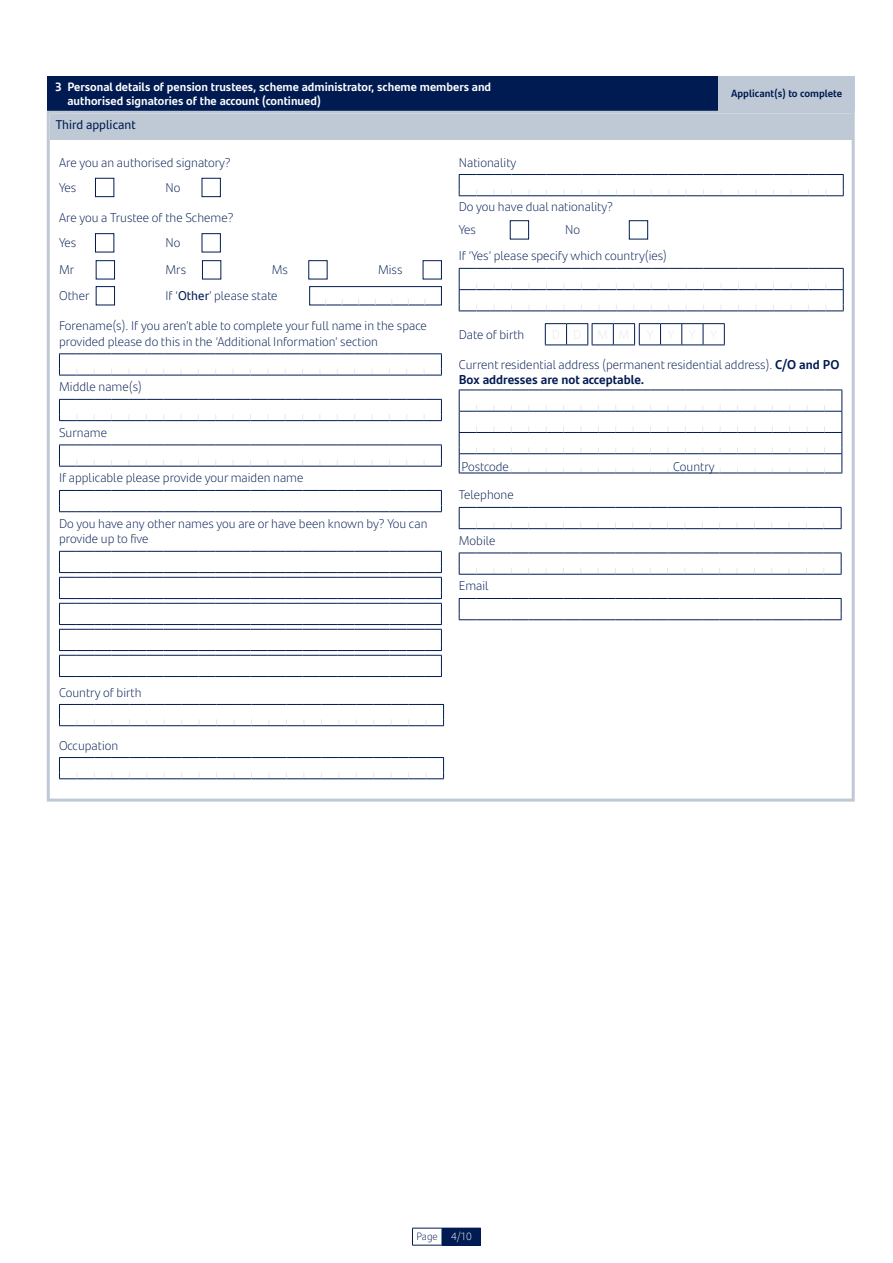
<style>
.page{position:relative;width:893px;height:1263px;background:#fff}
.page>*{position:absolute;margin:0;border:0;box-sizing:border-box;transform-origin:0 0}
.t1{font:300 12.75px/15.3px "Santander Text";color:#001b51}
.t2{font:12.75px "Santander Text";color:#001b51}
.t3{font:700 12px/13.5px "Santander Text";color:#fff}
.t4{font:700 10.5px "Santander Text";color:#001b51}
.t5{font:300 10.5px "Santander Text";color:#001b51}
.t6{font:300 10.5px "Santander Text";color:#fff}
.s1{font-weight:400}
.s2{font-weight:700}
</style>
<div class="page">
<div style="left:442px;top:1228px;width:38px;height:17px;background:#001b51"></div>
<svg style="left:412px;top:1229px;width:1px;height:16px"></svg>
<hr style="left:412px;top:1228px;width:30px;height:1px;background:#001b51">
<hr style="left:412px;top:1245px;width:30px;height:1px;background:#001b51">
<svg style="left:441px;top:1228px;width:1px;height:17px"></svg>
<svg style="left:480px;top:1228px;width:1px;height:17px"></svg>
<hr style="left:442px;top:1245px;width:39px;height:1px;background:#001b51">
<div style="left:47px;top:77px;width:672px;height:34px;background:#001b51"></div>
<div style="left:719px;top:77px;width:136px;height:34px;background:#bec9d5"></div>
<div style="left:50px;top:114px;width:803px;height:25px;background:#bec9d5"></div>
<div style="left:47px;top:111px;width:808px;height:690px;border:3px solid #bec9d5"></div>
<div style="left:95px;top:178px;width:19px;height:19px;background:#fff;border:1px solid #001b51"></div>
<div style="left:202px;top:178px;width:19px;height:19px;background:#fff;border:1px solid #001b51"></div>
<div style="left:95px;top:233px;width:19px;height:19px;background:#fff;border:1px solid #001b51"></div>
<div style="left:202px;top:233px;width:19px;height:19px;background:#fff;border:1px solid #001b51"></div>
<div style="left:96px;top:260px;width:19px;height:19px;background:#fff;border:1px solid #001b51"></div>
<div style="left:202px;top:260px;width:19px;height:19px;background:#fff;border:1px solid #001b51"></div>
<svg style="left:308px;top:260px;width:20px;height:19px"></svg>
<div style="left:423px;top:260px;width:19px;height:19px;background:#fff;border:1px solid #001b51"></div>
<div style="left:96px;top:286px;width:19px;height:19px;background:#fff;border:1px solid #001b51"></div>
<div style="left:309px;top:286px;width:133px;height:19px;background:#fff;border:1px solid #001b51"></div>
<svg style="left:59px;top:353px;width:383px;height:23px"></svg>
<svg style="left:59px;top:399px;width:383px;height:22px"></svg>
<svg style="left:59px;top:444px;width:383px;height:23px"></svg>
<svg style="left:59px;top:490px;width:383px;height:22px"></svg>
<svg style="left:59px;top:551px;width:383px;height:126px"></svg>
<svg style="left:59px;top:704px;width:385px;height:22px"></svg>
<svg style="left:59px;top:757px;width:385px;height:22px"></svg>
<svg style="left:459px;top:174px;width:385px;height:22px"></svg>
<div style="left:510px;top:220px;width:19px;height:19px;background:#fff;border:1px solid #001b51"></div>
<div style="left:629px;top:220px;width:19px;height:19px;background:#fff;border:1px solid #001b51"></div>
<svg style="left:459px;top:268px;width:385px;height:43px"></svg>
<svg style="left:545px;top:323px;width:180px;height:23px"></svg>
<svg style="left:459px;top:390px;width:383px;height:84px"></svg>
<svg style="left:459px;top:507px;width:383px;height:22px"></svg>
<svg style="left:459px;top:553px;width:383px;height:22px"></svg>
<svg style="left:459px;top:598px;width:383px;height:22px"></svg>
<p class="t3" style="left:67px;top:80px;width:425px;text-indent:-12px">3 Personal details of pension trustees, scheme administrator, scheme members and authorised signatories of the account (continued)</p>
<p class="t4" style="left:731px;top:86px;width:113px">Applicant(s) to complete</p>
<p class="t2" style="left:56px;top:115px;width:81px">Third applicant</p>
<p class="t1" style="left:59px;top:149px;width:173px;line-height:24.9px">Are you an authorised signatory?<br>Yes</p>
<p class="t1" style="left:459px;top:154px;width:59px">Nationality</p>
<p class="t1" style="left:459px;top:195px;width:156px;line-height:22.8px">Do you have dual nationality?<br>Yes</p>
<p class="t1" style="left:165px;top:179px;width:16px">No</p>
<p class="t1" style="left:59px;top:205px;width:176px;line-height:24.9px">Are you a Trustee of the Scheme?<br>Yes</p>
<p class="t1" style="left:459px;top:216px;width:210px;line-height:26px;text-indent:106px">No<br>If ‘Yes’ please specify which country(ies)</p>
<p class="t1" style="left:165px;top:234px;width:16px">No</p>
<p class="t1" style="left:59px;top:261px;width:17px">Mr</p>
<p class="t1" style="left:165px;top:261px;width:22px">Mrs</p>
<p class="t1" style="left:272px;top:261px;width:18px">Ms</p>
<p class="t1" style="left:378px;top:261px;width:26px">Miss</p>
<p class="t1" style="left:59px;top:287px;width:32px">Other</p>
<p class="t1" style="left:165px;top:287px;width:114px">If ‘<span class="s1">Other</span>’ please state</p>
<p class="t1" style="left:59px;top:318px;width:369px">Forename(s). If you aren’t able to complete your full name in the space provided please do this in the ‘Additional Information’ section</p>
<p class="t1" style="left:59px;top:378px;width:84px">Middle name(s)</p>
<p class="t1" style="left:59px;top:424px;width:50px">Surname</p>
<p class="t1" style="left:59px;top:469px;width:246px">If applicable please provide your maiden name</p>
<p class="t1" style="left:59px;top:515px;width:370px">Do you have any other names you are or have been known by? You can provide up to five</p>
<p class="t1" style="left:459px;top:326px;width:67px">Date of birth</p>
<p class="t1" style="left:459px;top:356px;width:382px">Current residential address (permanent residential address). <span class="s2">C/O and PO<br>Box addresses are not acceptable.</span></p>
<p class="t1" style="left:462px;top:458px;width:49px">Postcode</p>
<p class="t1" style="left:673px;top:458px;width:43px">Country</p>
<p class="t1" style="left:459px;top:486px;width:56px">Telephone</p>
<p class="t1" style="left:459px;top:532px;width:38px">Mobile</p>
<p class="t1" style="left:459px;top:578px;width:31px">Email</p>
<p class="t1" style="left:59px;top:684px;width:84px">Country of birth</p>
<p class="t1" style="left:59px;top:737px;width:61px">Occupation</p>
<p class="t5" style="left:416px;top:1228px;width:23px">Page</p>
<p class="t6" style="left:451px;top:1228px;width:22px">4/10</p>
</div>
